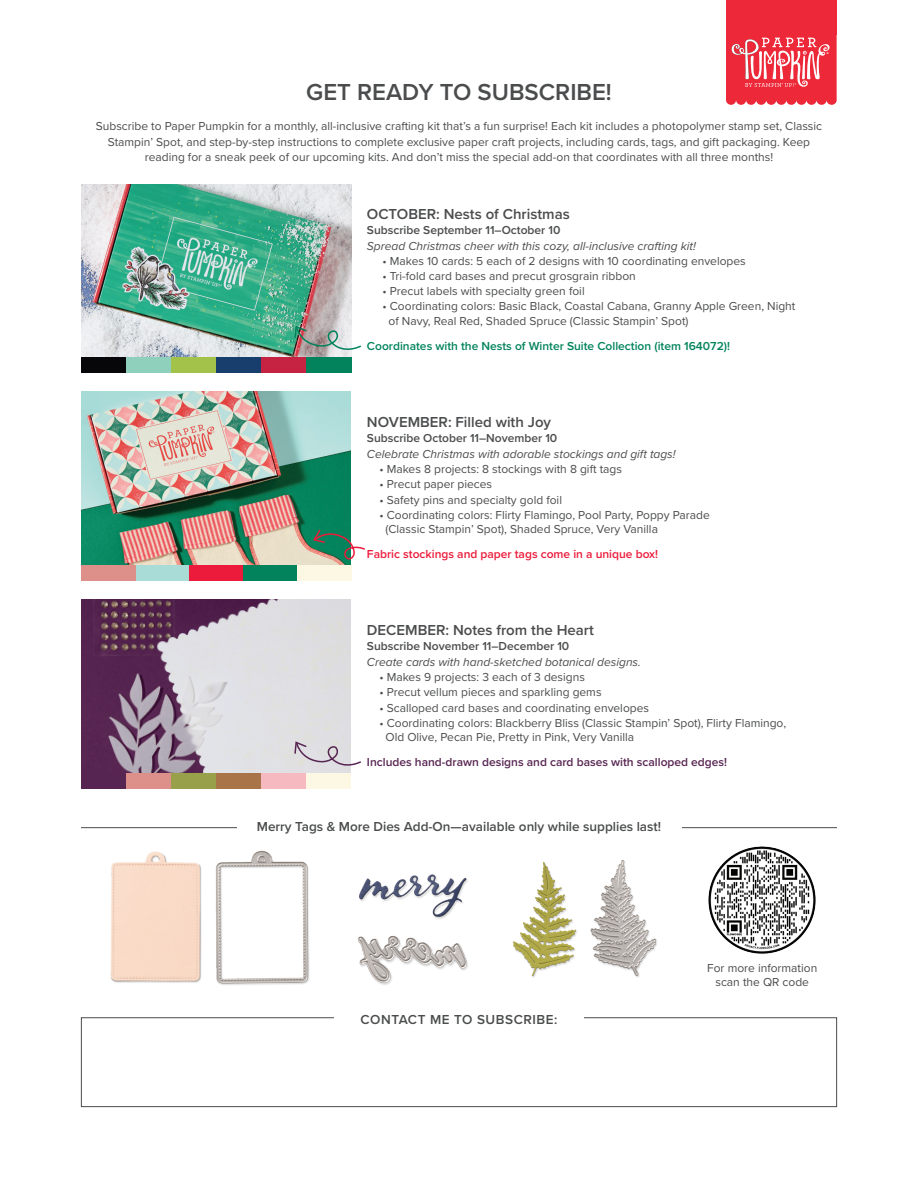
<style>
.page{position:relative;width:918px;height:1188px;background:#fff}
.page>*{position:absolute;margin:0;border:0;box-sizing:border-box;transform-origin:0 0}
.t1{font:600 24px "Proxima Nova";color:#4b4c4d}
.t2{font:600 15px "Proxima Nova";color:#4b4c4d}
.t3{font:600 13.5px "Proxima Nova";color:#4b4c4d}
.t4{font:600 13.5px "Proxima Nova";letter-spacing:.04em;color:#4b4c4d}
.t5{font:12px/14.2px "Proxima Nova";color:#4b4c4d}
.t6{font:italic 12px "Proxima Nova";color:#4b4c4d}
.t7{font:600 12px "Proxima Nova";color:#4b4c4d}
.t8{font:600 12px "Proxima Nova";color:#02835b}
.t9{font:600 12px "Proxima Nova";color:#572552}
.t10{font:600 12px "Proxima Nova";color:#ec1b3b}
</style>
<div class="page">
<img style="left:81px;top:600px;width:270px;height:174px">
<img style="left:82px;top:392px;width:269px;height:174px">
<img style="left:81px;top:185px;width:271px;height:173px">
<div style="left:81px;top:1017px;width:756px;height:90px;border:1px solid #4b4c4d"></div>
<div style="left:334px;top:1013px;width:250px;height:11px;background:#fff"></div>
<div style="left:726px;top:0;width:111px;height:34px;background:#ed2838"></div>
<svg style="left:726px;top:34px;width:111px;height:71px;background:#ef505d"></svg>
<hr style="left:81px;top:827px;width:756px;height:1px;background:#4b4c4d">
<div style="left:237px;top:820px;width:444px;height:11px;background:#fff"></div>
<svg style="left:293px;top:325px;width:68px;height:30px"></svg>
<img style="left:708px;top:846px;width:108px;height:108px">
<div style="left:81px;top:358px;width:45px;height:15px;background:#070609"></div>
<div style="left:126px;top:358px;width:45px;height:15px;background:#8fd0bd"></div>
<div style="left:171px;top:358px;width:45px;height:15px;background:#a2c249"></div>
<div style="left:216px;top:358px;width:46px;height:15px;background:#183e6e"></div>
<div style="left:261px;top:358px;width:46px;height:15px;background:#c62242"></div>
<div style="left:135px;top:566px;width:54px;height:15px;background:#aadcd7"></div>
<div style="left:189px;top:566px;width:54px;height:15px;background:#ec1b3b"></div>
<div style="left:81px;top:566px;width:54px;height:15px;background:#dd908a"></div>
<div style="left:243px;top:566px;width:55px;height:15px;background:#02835b"></div>
<div style="left:298px;top:566px;width:54px;height:15px;background:#fdf8e4"></div>
<div style="left:81px;top:774px;width:45px;height:15px;background:#572552"></div>
<div style="left:126px;top:774px;width:45px;height:15px;background:#dd908a"></div>
<div style="left:171px;top:774px;width:45px;height:15px;background:#99a04a"></div>
<div style="left:216px;top:774px;width:45px;height:15px;background:#a97448"></div>
<div style="left:261px;top:774px;width:45px;height:15px;background:#f7b9c0"></div>
<div style="left:306px;top:774px;width:45px;height:15px;background:#fdf8e4"></div>
<svg style="left:312px;top:528px;width:53px;height:33px"></svg>
<svg style="left:293px;top:740px;width:68px;height:31px;background:#d7d2d8"></svg>
<img style="left:512px;top:861px;width:65px;height:117px">
<img style="left:359px;top:874px;width:109px;height:45px">
<img style="left:358px;top:936px;width:110px;height:49px">
<img style="left:215px;top:850px;width:94px;height:135px">
<img style="left:110px;top:851px;width:92px;height:132px">
<img style="left:590px;top:860px;width:67px;height:118px">
<div style="left:307px;top:358px;width:45px;height:15px;background:#02835b"></div>
<h1 class="t1" style="left:306px;top:74px;width:307px">GET READY TO SUBSCRIBE!</h1>
<p class="t5" style="left:96px;top:117px;width:728px;line-height:15.8px;text-align:center">Subscribe to Paper Pumpkin for a monthly, all-inclusive crafting kit that’s a fun surprise! Each kit includes a photopolymer stamp set, Classic<br>Stampin’ Spot, and step-by-step instructions to complete exclusive paper craft projects, including cards, tags, and gift packaging. Keep reading for a sneak peek of our upcoming kits. And don’t miss the special add-on that coordinates with all three months!</p>
<p class="t2" style="left:367px;top:203px;width:204px">OCTOBER: Nests of Christmas</p>
<p class="t7" style="left:367px;top:221px;width:195px">Subscribe September 11–October 10</p>
<p class="t6" style="left:367px;top:237px;width:330px">Spread Christmas cheer with this cozy, all-inclusive crafting kit!</p>
<p class="t5" style="left:382px;top:253px;width:365px">• Makes 10 cards: 5 each of 2 designs with 10 coordinating envelopes</p>
<p class="t5" style="left:382px;top:268px;width:255px">• Tri-fold card bases and precut grosgrain ribbon</p>
<p class="t5" style="left:382px;top:283px;width:204px">• Precut labels with specialty green foil</p>
<p class="t5" style="left:389px;top:298px;width:408px;line-height:15px;text-indent:-6px">• Coordinating colors: Basic Black, Coastal Cabana, Granny Apple Green, Night of Navy, Real Red, Shaded Spruce (Classic Stampin’ Spot)</p>
<p class="t8" style="left:367px;top:337px;width:365px">Coordinates with the Nests of Winter Suite Collection (item 164072)!</p>
<p class="t2" style="left:367px;top:411px;width:186px">NOVEMBER: Filled with Joy</p>
<p class="t7" style="left:367px;top:429px;width:192px">Subscribe October 11–November 10</p>
<p class="t6" style="left:367px;top:445px;width:310px">Celebrate Christmas with adorable stockings and gift tags!</p>
<p class="t5" style="left:379px;top:461px;width:244px">• Makes 8 projects: 8 stockings with 8 gift tags</p>
<p class="t5" style="left:379px;top:477px;width:114px">• Precut paper pieces</p>
<p class="t5" style="left:379px;top:492px;width:184px">• Safety pins and specialty gold foil</p>
<p class="t5" style="left:386px;top:507px;width:326px;text-indent:-6px">• Coordinating colors: Flirty Flamingo, Pool Party, Poppy Parade (Classic Stampin’ Spot), Shaded Spruce, Very Vanilla</p>
<p class="t10" style="left:367px;top:545px;width:293px">Fabric stockings and paper tags come in a unique box!</p>
<p class="t2" style="left:367px;top:619px;width:229px">DECEMBER: Notes from the Heart</p>
<p class="t7" style="left:367px;top:637px;width:204px">Subscribe November 11–December 10</p>
<p class="t6" style="left:367px;top:653px;width:276px">Create cards with hand-sketched botanical designs.</p>
<p class="t5" style="left:379px;top:669px;width:207px">• Makes 9 projects: 3 each of 3 designs</p>
<p class="t5" style="left:379px;top:685px;width:224px">• Precut vellum pieces and sparkling gems</p>
<p class="t5" style="left:379px;top:700px;width:271px">• Scalloped card bases and coordinating envelopes</p>
<p class="t5" style="left:386px;top:715px;width:402px;text-indent:-6px">• Coordinating colors: Blackberry Bliss (Classic Stampin’ Spot), Flirty Flamingo,<br>Old Olive, Pecan Pie, Pretty in Pink, Very Vanilla</p>
<p class="t9" style="left:367px;top:753px;width:362px">Includes hand-drawn designs and card bases with scalloped edges!</p>
<p class="t3" style="left:257px;top:816px;width:406px">Merry Tags &amp; More Dies Add-On—available only while supplies last!</p>
<p class="t4" style="left:361px;top:1009px;width:198px">CONTACT ME TO SUBSCRIBE:</p>
<p class="t5" style="left:707px;top:960px;width:112px;text-align:center">For more information scan the QR code</p>
</div>
